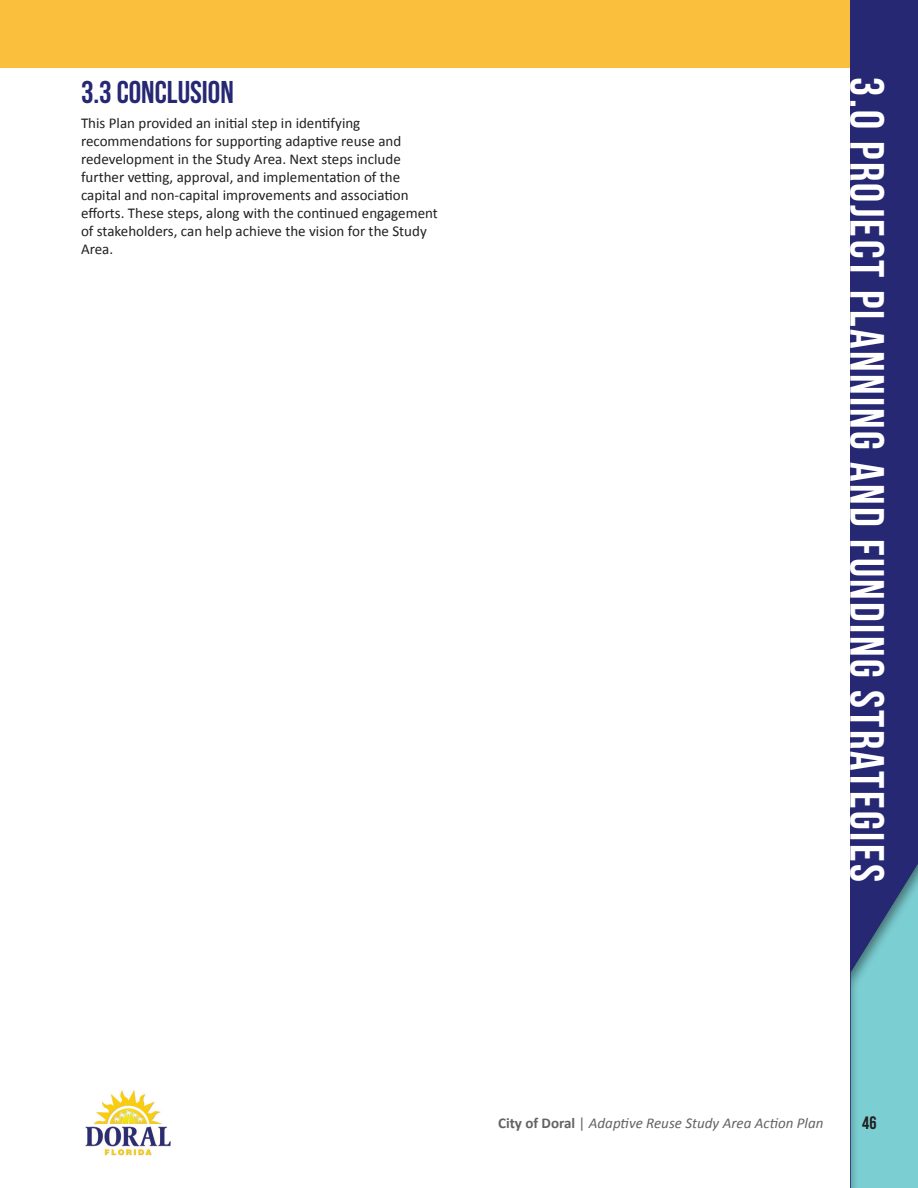
<style>
.page{position:relative;width:918px;height:1188px;background:#fff}
.page>*{position:absolute;margin:0;border:0;box-sizing:border-box;transform-origin:0 0}
.t1{font:48px "Bebas Neue";letter-spacing:.05em;color:#fff}
.t2{font:31.5px "Bebas Neue";color:#272873}
.t3{font:18px "Bebas Neue";color:#231f20}
.t4{font:15px/18px "Calibri";color:#231f20}
.t5{font:italic 15px "Calibri";color:#626363}
.s1{font-weight:700;font-style:normal}
.s2{font-style:normal}
</style>
<div class="page">
<div style="left:0;top:0;width:918px;height:67px;background:#fac03d"></div>
<div style="left:850px;top:0;width:68px;height:1188px;background:#272873"></div>
<div style="left:849px;top:818px;width:69px;height:370px;background:#231f20;opacity:.5"></div>
<img style="left:85px;top:1090px;width:86px;height:66px">
<h2 class="t2" style="left:81px;top:75px;width:154px">3.3 CONCLUSION</h2>
<p class="t4" style="left:81px;top:114px;width:358px">This Plan provided an initial step in identifying recommendations for supporting adaptive reuse and redevelopment in the Study Area. Next steps include further vetting, approval, and implementation of the capital and non-capital improvements and association efforts. These steps, along with the continued engagement of stakeholders, can help achieve the vision for the Study Area.</p>
<h1 class="t1" style="left:894px;top:77px;width:806px;rotate:90deg">3.0 PROJECT PLANNING AND FUNDING STRATEGIES</h1>
<p class="t5" style="left:498px;top:1113px;width:327px"><span class="s1">City of Doral</span> <span class="s2">|</span> Adaptive Reuse Study Area Action Plan</p>
<p class="t3" style="left:862px;top:1113px;width:16px">46</p>
</div>
